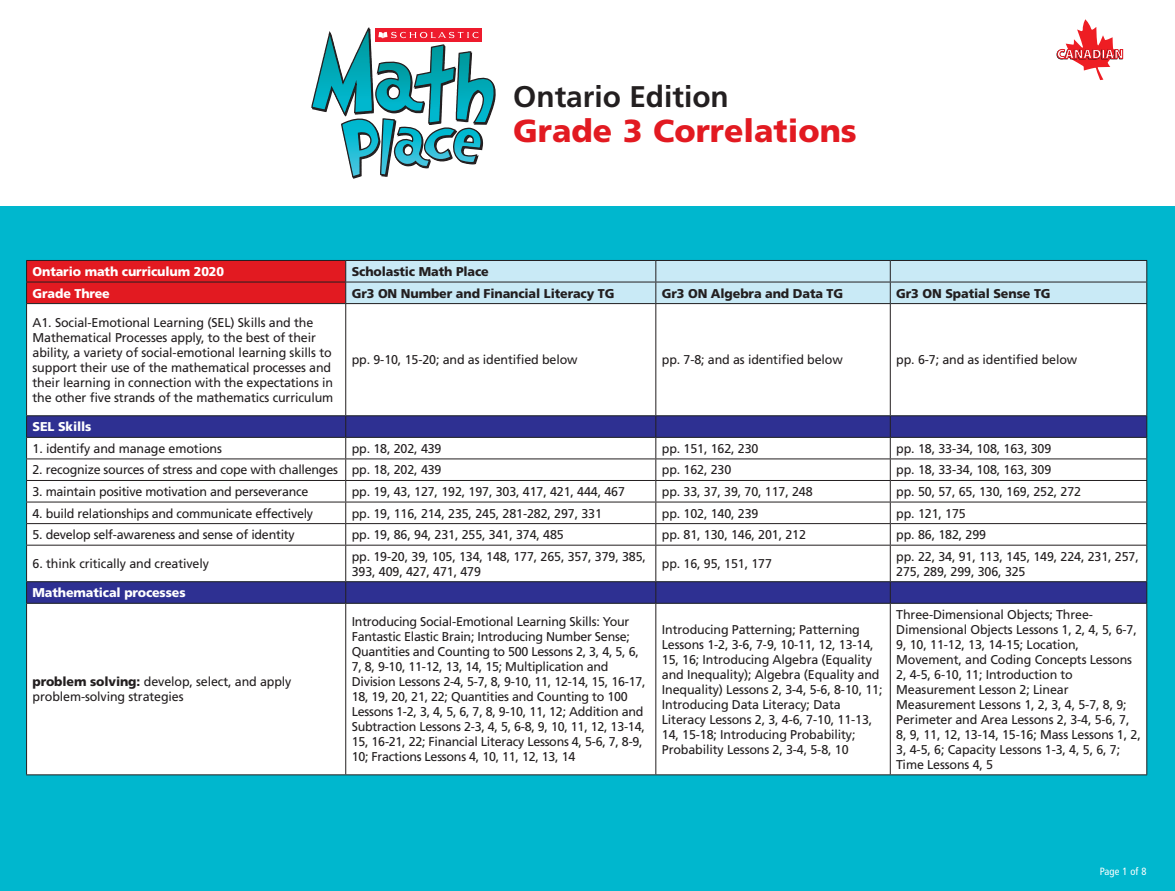
<style>
.page{position:relative;width:1175px;height:891px;background:#fff}
.page>*{position:absolute;margin:0;border:0;box-sizing:border-box;transform-origin:0 0}
.t1{font:900 31.8px "Frutiger";color:#e21a21}
.t2{font:700 29.85px "Frutiger";color:#231f20}
.t3{font:12.75px/15px "Frutiger LT Std";letter-spacing:-.01em;color:#231f20}
.t4{font:900 12.75px "Frutiger LT Std";letter-spacing:-.01em;color:#231f20}
.t5{font:900 12.75px "Frutiger LT Std";letter-spacing:-.01em;color:#fff}
.t6{font:condensed 10.5px "Frutiger";letter-spacing:.01em;color:#fff}
.s1{font-weight:900}
</style>
<div class="page">
<div style="left:0;top:207px;width:1174px;height:684px;background:#00b7ce"></div>
<svg style="left:311px;top:27px;width:185px;height:152px"></svg>
<svg style="left:1057px;top:19px;width:66px;height:61px"></svg>
<div style="left:27px;top:304px;width:1119px;height:470px;background:#fff"></div>
<svg style="left:27px;top:416px;width:1119px;height:187px;background:#cccce2"></svg>
<svg style="left:26px;top:260px;width:1121px;height:43px;background:#c7a7b1"></svg>
<hr style="left:26px;top:303px;width:320px;height:1px;background:#231f20">
<hr style="left:26px;top:304px;width:1px;height:111px;background:#231f20">
<hr style="left:346px;top:303px;width:310px;height:1px;background:#231f20">
<hr style="left:345px;top:304px;width:1px;height:111px;background:#231f20">
<hr style="left:656px;top:303px;width:234px;height:1px;background:#231f20">
<hr style="left:655px;top:304px;width:1px;height:111px;background:#231f20">
<hr style="left:890px;top:303px;width:257px;height:1px;background:#231f20">
<hr style="left:890px;top:304px;width:1px;height:111px;background:#231f20">
<hr style="left:1146px;top:304px;width:1px;height:111px;background:#231f20">
<hr style="left:26px;top:415px;width:320px;height:1px;background:#231f20">
<hr style="left:346px;top:415px;width:310px;height:1px;background:#231f20">
<hr style="left:656px;top:415px;width:234px;height:1px;background:#231f20">
<hr style="left:890px;top:415px;width:257px;height:1px;background:#231f20">
<hr style="left:26px;top:437px;width:320px;height:1px;background:#231f20">
<hr style="left:346px;top:437px;width:310px;height:1px;background:#231f20">
<hr style="left:656px;top:437px;width:234px;height:1px;background:#231f20">
<hr style="left:890px;top:437px;width:257px;height:1px;background:#231f20">
<hr style="left:26px;top:459px;width:320px;height:1px;background:#231f20">
<hr style="left:346px;top:459px;width:310px;height:1px;background:#231f20">
<hr style="left:656px;top:459px;width:234px;height:1px;background:#231f20">
<hr style="left:890px;top:459px;width:257px;height:1px;background:#231f20">
<hr style="left:26px;top:480px;width:320px;height:1px;background:#231f20">
<hr style="left:346px;top:480px;width:310px;height:1px;background:#231f20">
<hr style="left:656px;top:480px;width:234px;height:1px;background:#231f20">
<hr style="left:890px;top:480px;width:257px;height:1px;background:#231f20">
<hr style="left:26px;top:502px;width:320px;height:1px;background:#231f20">
<hr style="left:346px;top:502px;width:310px;height:1px;background:#231f20">
<hr style="left:656px;top:502px;width:234px;height:1px;background:#231f20">
<hr style="left:890px;top:502px;width:257px;height:1px;background:#231f20">
<hr style="left:26px;top:523px;width:320px;height:1px;background:#231f20">
<svg style="left:26px;top:416px;width:1px;height:129px"></svg>
<hr style="left:346px;top:523px;width:310px;height:1px;background:#231f20">
<svg style="left:345px;top:416px;width:1px;height:129px"></svg>
<hr style="left:656px;top:523px;width:234px;height:1px;background:#231f20">
<svg style="left:655px;top:416px;width:1px;height:129px"></svg>
<hr style="left:890px;top:523px;width:257px;height:1px;background:#231f20">
<svg style="left:890px;top:416px;width:1px;height:129px"></svg>
<svg style="left:1146px;top:416px;width:1px;height:129px"></svg>
<hr style="left:26px;top:545px;width:320px;height:1px;background:#231f20">
<hr style="left:26px;top:546px;width:1px;height:35px;background:#231f20">
<hr style="left:346px;top:545px;width:310px;height:1px;background:#231f20">
<hr style="left:345px;top:546px;width:1px;height:35px;background:#231f20">
<hr style="left:656px;top:545px;width:234px;height:1px;background:#231f20">
<hr style="left:655px;top:546px;width:1px;height:35px;background:#231f20">
<hr style="left:890px;top:545px;width:257px;height:1px;background:#231f20">
<hr style="left:890px;top:546px;width:1px;height:35px;background:#231f20">
<hr style="left:1146px;top:546px;width:1px;height:35px;background:#231f20">
<hr style="left:26px;top:581px;width:320px;height:1px;background:#231f20">
<svg style="left:26px;top:582px;width:1px;height:21px"></svg>
<hr style="left:346px;top:581px;width:310px;height:1px;background:#231f20">
<svg style="left:345px;top:582px;width:1px;height:21px"></svg>
<hr style="left:656px;top:581px;width:234px;height:1px;background:#231f20">
<svg style="left:655px;top:582px;width:1px;height:21px"></svg>
<hr style="left:890px;top:581px;width:257px;height:1px;background:#231f20">
<svg style="left:890px;top:582px;width:1px;height:21px"></svg>
<svg style="left:1146px;top:582px;width:1px;height:21px"></svg>
<hr style="left:26px;top:603px;width:320px;height:1px;background:#231f20">
<hr style="left:26px;top:604px;width:1px;height:170px;background:#231f20">
<hr style="left:346px;top:603px;width:310px;height:1px;background:#231f20">
<hr style="left:345px;top:604px;width:1px;height:170px;background:#231f20">
<hr style="left:656px;top:603px;width:234px;height:1px;background:#231f20">
<hr style="left:655px;top:604px;width:1px;height:170px;background:#231f20">
<hr style="left:890px;top:603px;width:257px;height:1px;background:#231f20">
<hr style="left:890px;top:604px;width:1px;height:170px;background:#231f20">
<hr style="left:1146px;top:604px;width:1px;height:170px;background:#231f20">
<hr style="left:26px;top:774px;width:320px;height:1px;background:#231f20">
<hr style="left:346px;top:774px;width:310px;height:1px;background:#231f20">
<hr style="left:656px;top:774px;width:234px;height:1px;background:#231f20">
<hr style="left:890px;top:774px;width:257px;height:1px;background:#231f20">
<p class="t2" style="left:513px;top:79px;width:217px">Ontario Edition</p>
<p class="t1" style="left:513px;top:112px;width:345px">Grade 3 Correlations</p>
<p class="t5" style="left:33px;top:264px;width:193px">Ontario math curriculum 2020</p>
<p class="t4" style="left:352px;top:264px;width:139px">Scholastic Math Place</p>
<p class="t5" style="left:33px;top:285px;width:79px">Grade Three</p>
<p class="t4" style="left:352px;top:285px;width:264px">Gr3 ON Number and Financial Literacy TG</p>
<p class="t4" style="left:662px;top:285px;width:183px">Gr3 ON Algebra and Data TG</p>
<p class="t4" style="left:896px;top:285px;width:156px">Gr3 ON Spatial Sense TG</p>
<p class="t3" style="left:33px;top:315px;width:302px">A1. Social-Emotional Learning (SEL) Skills and the Mathematical Processes apply, to the best of their ability, a variety of social-emotional learning skills to support their use of the mathematical processes and their learning in connection with the expectations in the other five strands of the mathematics curriculum</p>
<p class="t3" style="left:352px;top:353px;width:227px">pp. 9-10, 15-20; and as identified below</p>
<p class="t3" style="left:662px;top:353px;width:182px">pp. 7-8; and as identified below</p>
<p class="t3" style="left:896px;top:353px;width:182px">pp. 6-7; and as identified below</p>
<p class="t5" style="left:33px;top:419px;width:60px">SEL Skills</p>
<p class="t3" style="left:33px;top:441px;width:191px">1. identify and manage emotions</p>
<p class="t3" style="left:352px;top:441px;width:91px">pp. 18, 202, 439</p>
<p class="t3" style="left:662px;top:441px;width:98px">pp. 151, 162, 230</p>
<p class="t3" style="left:896px;top:441px;width:157px">pp. 18, 33-34, 108, 163, 309</p>
<p class="t3" style="left:33px;top:463px;width:307px">2. recognize sources of stress and cope with challenges</p>
<p class="t3" style="left:352px;top:463px;width:91px">pp. 18, 202, 439</p>
<p class="t3" style="left:662px;top:463px;width:71px">pp. 162, 230</p>
<p class="t3" style="left:896px;top:463px;width:157px">pp. 18, 33-34, 108, 163, 309</p>
<p class="t3" style="left:33px;top:484px;width:277px">3. maintain positive motivation and perseverance</p>
<p class="t3" style="left:352px;top:484px;width:275px">pp. 19, 43, 127, 192, 197, 303, 417, 421, 444, 467</p>
<p class="t3" style="left:662px;top:484px;width:152px">pp. 33, 37, 39, 70, 117, 248</p>
<p class="t3" style="left:896px;top:484px;width:186px">pp. 50, 57, 65, 130, 169, 252, 272</p>
<p class="t3" style="left:33px;top:506px;width:282px">4. build relationships and communicate effectively</p>
<p class="t3" style="left:352px;top:506px;width:252px">pp. 19, 116, 214, 235, 245, 281-282, 297, 331</p>
<p class="t3" style="left:662px;top:506px;width:98px">pp. 102, 140, 239</p>
<p class="t3" style="left:896px;top:506px;width:71px">pp. 121, 175</p>
<p class="t3" style="left:33px;top:527px;width:264px">5. develop self-awareness and sense of identity</p>
<p class="t3" style="left:352px;top:527px;width:213px">pp. 19, 86, 94, 231, 255, 341, 374, 485</p>
<p class="t3" style="left:662px;top:527px;width:146px">pp. 81, 130, 146, 201, 212</p>
<p class="t3" style="left:896px;top:527px;width:91px">pp. 86, 182, 299</p>
<p class="t3" style="left:33px;top:556px;width:178px">6. think critically and creatively</p>
<p class="t3" style="left:352px;top:549px;width:296px">pp. 19-20, 39, 105, 134, 148, 177, 265, 357, 379, 385,<br>393, 409, 427, 471, 479</p>
<p class="t3" style="left:662px;top:556px;width:112px">pp. 16, 95, 151, 177</p>
<p class="t3" style="left:896px;top:549px;width:244px">pp. 22, 34, 91, 113, 145, 149, 224, 231, 257,<br>275, 289, 299, 306, 325</p>
<p class="t5" style="left:33px;top:585px;width:155px">Mathematical processes</p>
<p class="t3" style="left:33px;top:674px;width:260px"><span class="s1">problem solving:</span> develop, select, and apply problem-solving strategies</p>
<p class="t3" style="left:352px;top:614px;width:295px">Introducing Social-Emotional Learning Skills: Your Fantastic Elastic Brain; Introducing Number Sense; Quantities and Counting to 500 Lessons 2, 3, 4, 5, 6, 7, 8, 9-10, 11-12, 13, 14, 15; Multiplication and Division Lessons 2-4, 5-7, 8, 9-10, 11, 12-14, 15, 16-17, 18, 19, 20, 21, 22; Quantities and Counting to 100<br>Lessons 1-2, 3, 4, 5, 6, 7, 8, 9-10, 11, 12; Addition and Subtraction Lessons 2-3, 4, 5, 6-8, 9, 10, 11, 12, 13-14, 15, 16-21, 22; Financial Literacy Lessons 4, 5-6, 7, 8-9, 10; Fractions Lessons 4, 10, 11, 12, 13, 14</p>
<p class="t3" style="left:662px;top:622px;width:222px">Introducing Patterning; Patterning Lessons 1-2, 3-6, 7-9, 10-11, 12, 13-14, 15, 16; Introducing Algebra (Equality and Inequality); Algebra (Equality and Inequality) Lessons 2, 3-4, 5-6, 8-10, 11; Introducing Data Literacy; Data Literacy Lessons 2, 3, 4-6, 7-10, 11-13, 14, 15-18; Introducing Probability; Probability Lessons 2, 3-4, 5-8, 10</p>
<p class="t3" style="left:896px;top:607px;width:246px">Three-Dimensional Objects; Three-Dimensional Objects Lessons 1, 2, 4, 5, 6-7, 9, 10, 11-12, 13, 14-15; Location, Movement, and Coding Concepts Lessons 2, 4-5, 6-10, 11; Introduction to Measurement Lesson 2; Linear Measurement Lessons 1, 2, 3, 4, 5-7, 8, 9; Perimeter and Area Lessons 2, 3-4, 5-6, 7, 8, 9, 11, 12, 13-14, 15-16; Mass Lessons 1, 2, 3, 4-5, 6; Capacity Lessons 1-3, 4, 5, 6, 7; Time Lessons 4, 5</p>
<p class="t6" style="left:1100px;top:865px;width:48px">Page 1 of 8</p>
</div>
